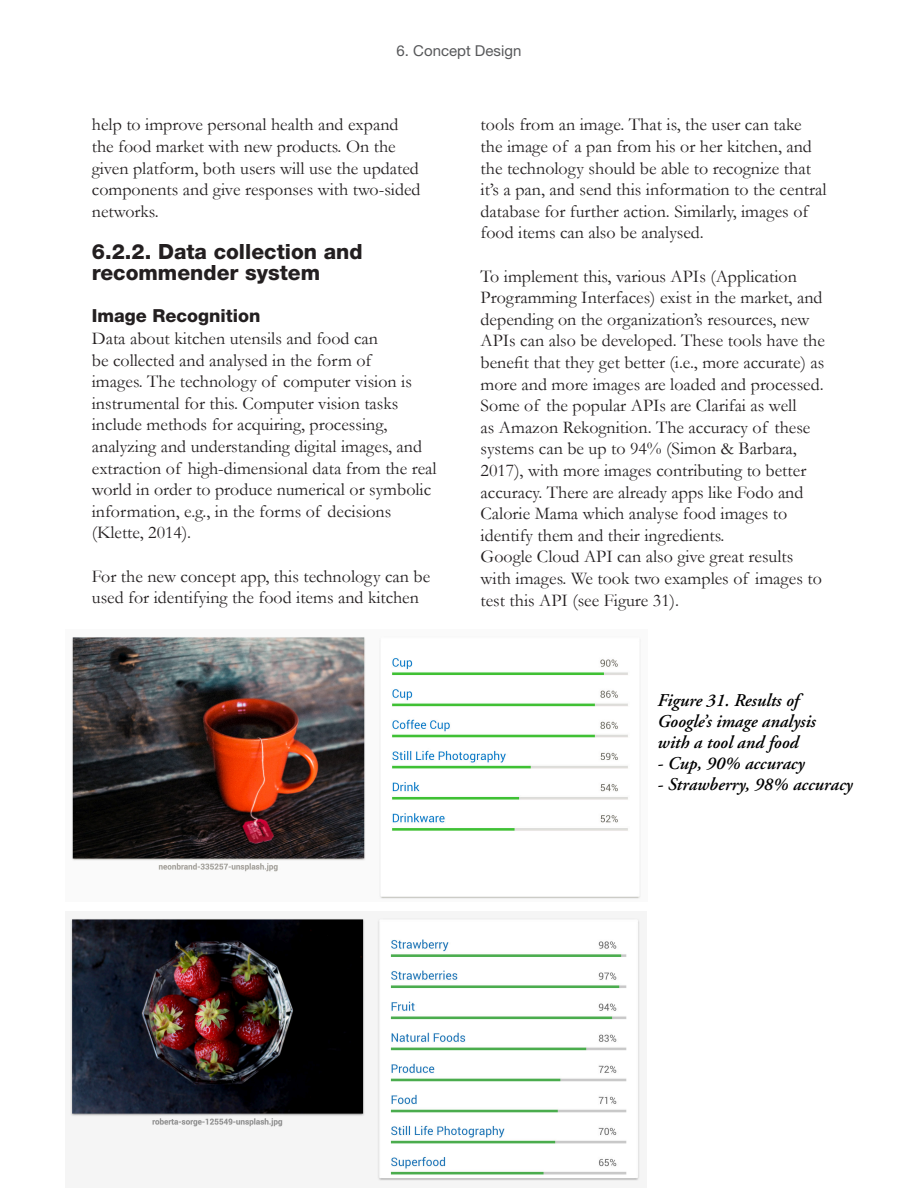
<style>
.page{position:relative;width:918px;height:1188px;background:#fff}
.page>*{position:absolute;margin:0;border:0;box-sizing:border-box;transform-origin:0 0}
.sub_title-3번째{font:800 21px/21px "Helvetica Neue";color:#231f20}
.main_text_-글{font:18px/21.6px "Garamond";color:#231f20}
.figure{font:italic 600 18px "Adobe Garamond";color:#000}
.타이틀_4번째{font:800 18px "Helvetica Neue";color:#231f20}
.head_체인지{font:15px "Helvetica Neue";color:#57585a}
</style>
<div class="page">
<img style="left:72px;top:637px;width:569px;height:262px">
<img style="left:70px;top:918px;width:570px;height:263px">
<p class="head_체인지" style="left:397px;top:42px;width:126px">6. Concept Design</p>
<p class="main_text_-글" style="left:92px;top:114px;width:330px">help to improve personal health and expand the food market with new products. On the given platform, both users will use the updated components and give responses with two-sided networks.</p>
<p class="sub_title-3번째" style="left:92px;top:241px;width:272px">6.2.2. Data collection and recommender system</p>
<p class="타이틀_4번째" style="left:92px;top:305px;width:170px">Image Recognition</p>
<p class="main_text_-글" style="left:92px;top:327px;width:346px">Data about kitchen utensils and food can<br>be collected and analysed in the form of<br>images. The technology of computer vision is instrumental for this. Computer vision tasks include methods for acquiring, processing, analyzing and understanding digital images, and extraction of high-dimensional data from the real world in order to produce numerical or symbolic information, e.g., in the forms of decisions (Klette, 2014).</p>
<p class="main_text_-글" style="left:92px;top:565px;width:340px">For the new concept app, this technology can be used for identifying the food items and kitchen</p>
<p class="main_text_-글" style="left:481px;top:114px;width:347px">tools from an image. That is, the user can take the image of a pan from his or her kitchen, and the technology should be able to recognize that it’s a pan, and send this information to the central database for further action. Similarly, images of food items can also be analysed.</p>
<p class="main_text_-글" style="left:481px;top:265px;width:346px">To implement this, various APIs (Application Programming Interfaces) exist in the market, and depending on the organization’s resources, new APIs can also be developed. These tools have the benefit that they get better (i.e., more accurate) as more and more images are loaded and processed.<br>Some of the popular APIs are Clarifai as well<br>as Amazon Rekognition. The accuracy of these systems can be up to 94% (Simon &amp; Barbara, 2017), with more images contributing to better accuracy. There are already apps like Fodo and Calorie Mama which analyse food images to identify them and their ingredients.</p>
<p class="main_text_-글" style="left:481px;top:546px;width:343px">Google Cloud API can also give great results with images. We took two examples of images to test this API (see Figure 31).</p>
<p class="figure" style="left:658px;top:691px;width:143px">Figure 31. Results of</p>
<p class="figure" style="left:658px;top:712px;width:160px">Google’s image analysis</p>
<p class="figure" style="left:658px;top:733px;width:142px">with a tool and food</p>
<p class="figure" style="left:658px;top:754px;width:149px">- Cup, 90% accuracy</p>
<p class="figure" style="left:658px;top:775px;width:197px">- Strawberry, 98% accuracy</p>
</div>
